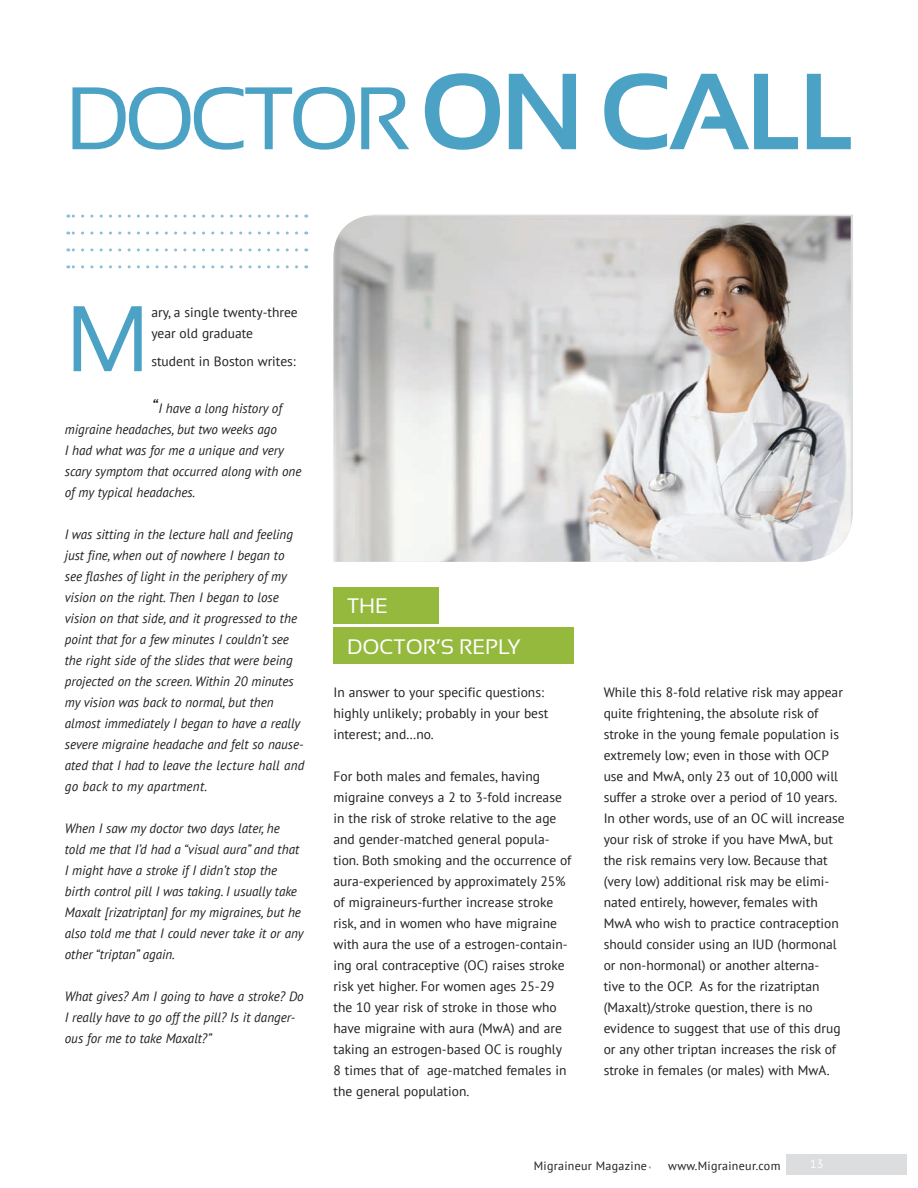
<style>
.page{position:relative;width:918px;height:1188px;background:#fff}
.page>*{position:absolute;margin:0;border:0;box-sizing:border-box;transform-origin:0 0}
.t1{font:93px "Sansation";color:#4ca2c5}
.t2{font:88.5px "Sansation";letter-spacing:-.07em;color:#4ca2c5}
.t3{font:21px/40.5px "Sansation";color:#fff}
.t4{font:13.5px/21px "PT Sans";color:#231f20}
.t5{font:italic 13.5px/21px "PT Sans";color:#231f20}
.t6{font:12px "PT Sans";letter-spacing:.025em;color:#231f20}
.t7{font:12px "PT Sans";color:#fff}
.s1{font-weight:700;font-size:108px}
.s2{font-size:19.5px}
</style>
<div class="page">
<div style="left:786px;top:1154px;width:120px;height:21px;background:#dcdddf"></div>
<img style="left:334px;top:216px;width:517px;height:346px">
<svg style="left:68px;top:248px;width:229px;height:3px"></svg>
<svg style="left:68px;top:265px;width:229px;height:3px"></svg>
<svg style="left:68px;top:232px;width:229px;height:3px"></svg>
<svg style="left:68px;top:215px;width:229px;height:3px"></svg>
<div style="left:334px;top:587px;width:105px;height:37px;background:#94b93d"></div>
<div style="left:334px;top:628px;width:240px;height:36px;background:#94b93d"></div>
<h2 class="t2" style="left:65px;top:69px;width:792px">DOCTOR <span class="s1">ON CALL</span></h2>
<h1 class="t1" style="left:66px;top:287px;width:85px">M</h1>
<p class="t4" style="left:151px;top:302px;width:148px">ary, a single twenty-three year old graduate</p>
<p class="t4" style="left:151px;top:350px;width:146px">student in Boston writes:</p>
<p class="t5" style="left:65px;top:398px;width:238px;text-indent:87px"><span class="s2">“</span>I have a long history of migraine headaches, but two weeks ago<br>I had what was for me a unique and very scary symptom that occurred along with one of my typical headaches.</p>
<p class="t5" style="left:65px;top:524px;width:241px">I was sitting in the lecture hall and feeling just fine, when out of nowhere I began to see flashes of light in the periphery of my vision on the right. Then I began to lose vision on that side, and it progressed to the point that for a few minutes I couldn’t see the right side of the slides that were being projected on the screen. Within 20 minutes my vision was back to normal, but then almost immediately I began to have a really severe migraine headache and felt so nause&shy;ated that I had to leave the lecture hall and go back to my apartment.</p>
<p class="t5" style="left:65px;top:818px;width:240px">When I saw my doctor two days later, he told me that I’d had a “visual aura” and that I might have a stroke if I didn’t stop the birth control pill I was taking. I usually take Maxalt [rizatriptan] for my migraines, but he also told me that I could never take it or any other “triptan” again.</p>
<p class="t5" style="left:65px;top:986px;width:240px">What gives? Am I going to have a stroke? Do<br>I really have to go off the pill? Is it danger&shy;ous for me to take Maxalt?”</p>
<h3 class="t3" style="left:347px;top:586px;width:175px">THE<br>DOCTOR’S REPLY</h3>
<p class="t4" style="left:334px;top:682px;width:216px">In answer to your specific questions: highly unlikely; probably in your best interest; and…no.</p>
<p class="t4" style="left:334px;top:766px;width:240px">For both males and females, having migraine conveys a 2 to 3-fold increase in the risk of stroke relative to the age and gender-matched general popula&shy;tion. Both smoking and the occurrence of aura-experienced by approximately 25% of migraineurs-further increase stroke risk, and in women who have migraine with aura the use of a estrogen-contain&shy;ing oral contraceptive (OC) raises stroke risk yet higher. For women ages 25-29 the 10 year risk of stroke in those who have migraine with aura (MwA) and are taking an estrogen-based OC is roughly 8 times that of age-matched females in the general population.</p>
<p class="t4" style="left:604px;top:682px;width:242px">While this 8-fold relative risk may appear quite frightening, the absolute risk of stroke in the young female population is extremely low; even in those with OCP use and MwA, only 23 out of 10,000 will suffer a stroke over a period of 10 years.<br>In other words, use of an OC will increase your risk of stroke if you have MwA, but the risk remains very low. Because that (very low) additional risk may be elimi&shy;nated entirely, however, females with MwA who wish to practice contraception should consider using an IUD (hormonal or non-hormonal) or another alterna-<br>tive to the OCP. As for the rizatriptan (Maxalt)/stroke question, there is no evidence to suggest that use of this drug or any other triptan increases the risk of stroke in females (or males) with MwA.</p>
<p class="t6" style="left:534px;top:1158px;width:115px">Migraineur Magazine</p>
<p class="t6" style="left:668px;top:1158px;width:114px">www.Migraineur.com</p>
<p class="t7" style="left:810px;top:1156px;width:15px">13</p>
</div>
